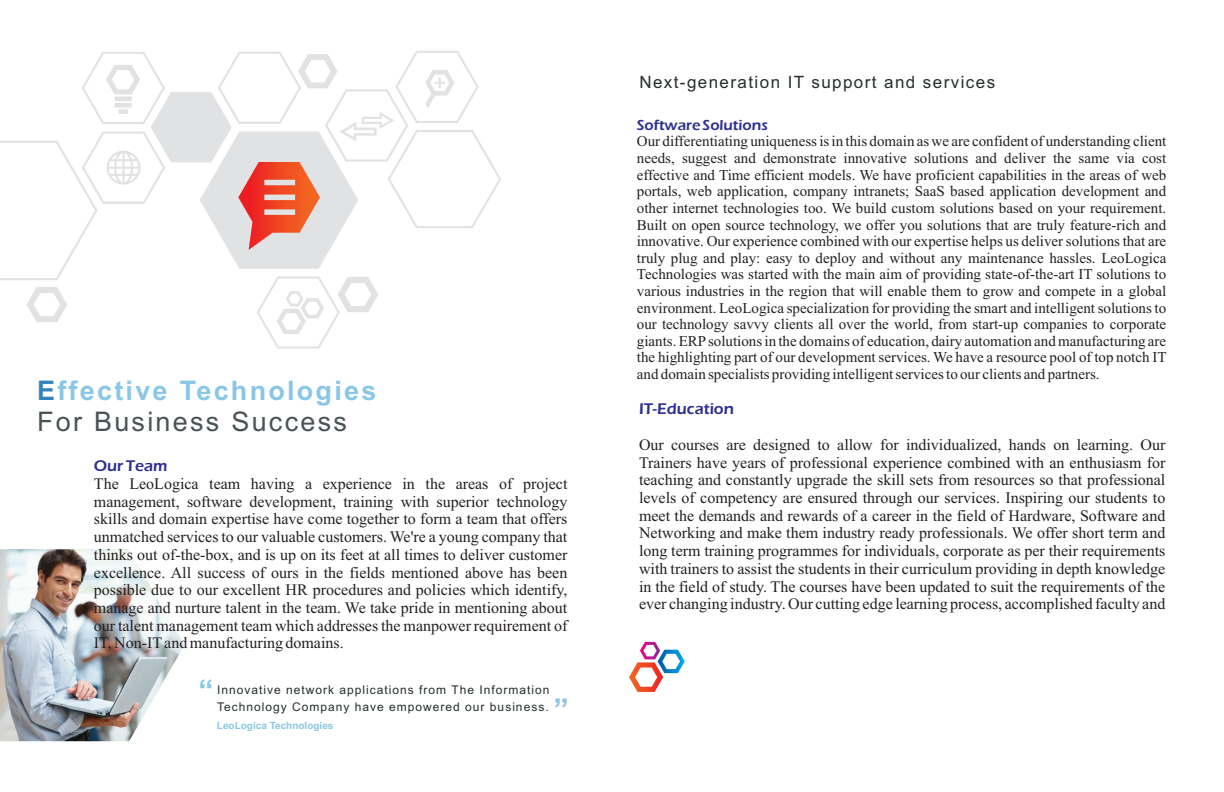
<style>
.page{position:relative;width:1224px;height:792px;background:#fff}
.page>*{position:absolute;margin:0;border:0;box-sizing:border-box;transform-origin:0 0}
.t1{font:700 30px "Arial";color:#89c7e6}
.t2{font:700 27px/31px "Arial";letter-spacing:.085em;color:#89c7e6}
.t3{font:17px "Arial";letter-spacing:.085em;color:#262e2c}
.t4{font:16px/17.7px "Times New Roman";color:#231f20;text-align:justify}
.t5{font:600 16px "Eras ITC";color:#2e3092}
.t6{font:15px/16.6px "Times New Roman";color:#231f20;text-align:justify}
.t7{font:600 15px "Eras ITC";color:#2e3092}
.t8{font:12px/17px "Arial";letter-spacing:.085em;color:#262e2c}
.t9{font:700 10px "Arial";color:#89c7e6}
.s1{color:#3482bd}
.s2{font-weight:400;color:#495355}
</style>
<div class="page">
<img style="left:629px;top:662px;width:34px;height:30px">
<img style="left:658px;top:650px;width:27px;height:23px">
<img style="left:640px;top:642px;width:20px;height:17px">
<img style="left:0;top:549px;width:184px;height:192px">
<svg style="left:0;top:51px;width:501px;height:298px"></svg>
<h2 class="t2" style="left:37px;top:377px;width:341px"><span class="s1">E</span>ffective Technologies<br><span class="s2">For Business Success</span></h2>
<p class="t5" style="left:94px;top:460px;width:75px">Our Team</p>
<p class="t4" style="left:94px;top:476px;width:475px">The LeoLogica team having a experience in the areas of project management, software development, training with superior technology skills and domain expertise have come together to form a team that offers unmatched services to our valuable customers. We're a young company that thinks out of-the-box, and is up on its feet at all times to deliver customer excellence. All success of ours in the fields mentioned above has been possible due to our excellent HR procedures and policies which identify, manage and nurture talent in the team. We take pride in mentioning about our talent management team which addresses the manpower requirement of IT, Non-ITand manufacturing domains.</p>
<p class="t8" style="left:217px;top:683px;width:334px">Innovative network applications from The Information<br>Technology Company have empowered our business.</p>
<p class="t9" style="left:217px;top:722px;width:118px">LeoLogica Technologies</p>
<h1 class="t1" style="left:199px;top:679px;width:16px">“</h1>
<h1 class="t1" style="left:554px;top:698px;width:16px">”</h1>
<p class="t3" style="left:639px;top:76px;width:357px">Next-generation IT support and services</p>
<p class="t7" style="left:637px;top:119px;width:133px">Software Solutions</p>
<p class="t6" style="left:637px;top:135px;width:531px">Our differentiating uniqueness is in this domain as we are confident of understanding client needs, suggest and demonstrate innovative solutions and deliver the same via cost effective and Time efficient models. We have proficient capabilities in the areas of web portals, web application, company intranets; SaaS based application development and other internet technologies too. We build custom solutions based on your requirement.<br>Built on open source technology, we offer you solutions that are truly feature-rich and innovative. Our experience combined with our expertise helps us deliver solutions that are truly plug and play: easy to deploy and without any maintenance hassles. LeoLogica Technologies was started with the main aim of providing state-of-the-art IT solutions to various industries in the region that will enable them to grow and compete in a global environment. LeoLogica specialization for providing the smart and intelligent solutions to our technology savvy clients all over the world, from start-up companies to corporate giants. ERPsolutions in the domains of education, dairy automation and manufacturing are the highlighting part of our development services. We have a resource pool of top notch IT and domain specialists providing intelligent services to our clients and partners.</p>
<p class="t5" style="left:639px;top:403px;width:97px">IT-Education</p>
<p class="t4" style="left:639px;top:437px;width:528px">Our courses are designed to allow for individualized, hands on learning. Our Trainers have years of professional experience combined with an enthusiasm for teaching and constantly upgrade the skill sets from resources so that professional levels of competency are ensured through our services. Inspiring our students to meet the demands and rewards of a career in the field of Hardware, Software and Networking and make them industry ready professionals. We offer short term and long term training programmes for individuals, corporate as per their requirements with trainers to assist the students in their curriculum providing in depth knowledge in the field of study. The courses have been updated to suit the requirements of the ever changing industry. Our cutting edge learning process, accomplished faculty and</p>
</div>
